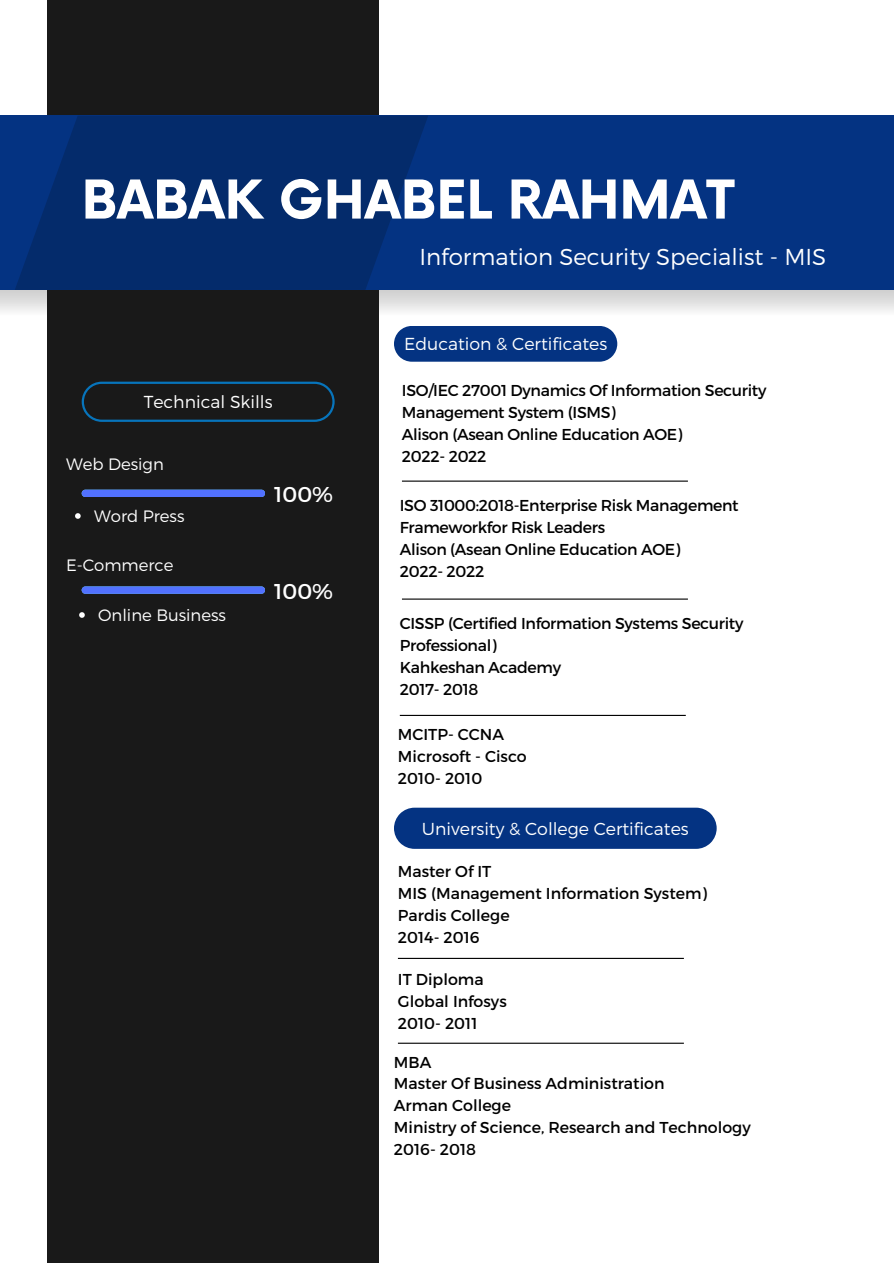
<style>
.page{position:relative;width:894px;height:1264px;background:#fff}
.page>*{position:absolute;margin:0;border:0;box-sizing:border-box;transform-origin:0 0}
.t1{font:700 52.05px "Now";color:#fff}
.t2{font:300 22.95px "Montserrat";color:#fff}
.t3{font:21.45px "Montserrat";color:#fff}
.t4{font:300 17.25px "Montserrat";color:#fff}
.t5{font:300 16.5px "Montserrat";color:#fff}
.t6{font:15.75px/21.9px "Montserrat";letter-spacing:-.02em;color:#010101}
.t7{font:15.75px "Montserrat";color:#010101}
</style>
<div class="page">
<svg style="left:0;top:290px;width:893px;height:41px"></svg>
<div style="left:47px;top:0;width:331px;height:1263px;background:#191919"></div>
<div style="left:394px;top:326px;width:223px;height:36px;background:#043382"></div>
<div style="left:0;top:116px;width:893px;height:174px;background:#043382"></div>
<svg style="left:15px;top:116px;width:413px;height:174px;fill:#042b6b"></svg>
<hr style="left:402px;top:598px;width:285px;height:1px;background:#000">
<hr style="left:398px;top:1042px;width:285px;height:1px;background:#000">
<hr style="left:402px;top:480px;width:285px;height:1px;background:#000">
<hr style="left:399px;top:715px;width:286px;height:1px;background:#000">
<hr style="left:398px;top:957px;width:285px;height:2px;background:#000">
<svg style="left:82px;top:381px;width:252px;height:41px"></svg>
<div style="left:82px;top:489px;width:183px;height:8px;background:#5271ff;border-radius:4px"></div>
<svg style="left:75px;top:513px;width:6px;height:6px"></svg>
<div style="left:394px;top:807px;width:322px;height:41px;background:#043382"></div>
<div style="left:82px;top:586px;width:183px;height:7px;background:#5271ff;border-radius:4px"></div>
<svg style="left:79px;top:612px;width:6px;height:6px"></svg>
<p class="t1" style="left:82px;top:172px;width:654px">BABAK GHABEL RAHMAT</p>
<p class="t2" style="left:419px;top:242px;width:408px">Information Security Specialist - MIS</p>
<p class="t4" style="left:144px;top:390px;width:130px">Technical Skills</p>
<p class="t5" style="left:66px;top:453px;width:99px">Web Design</p>
<p class="t5" style="left:94px;top:505px;width:92px">Word Press</p>
<p class="t5" style="left:66px;top:554px;width:109px">E-Commerce</p>
<p class="t5" style="left:98px;top:604px;width:129px">Online Business</p>
<h3 class="t3" style="left:274px;top:480px;width:60px">100%</h3>
<h3 class="t3" style="left:274px;top:577px;width:60px">100%</h3>
<p class="t4" style="left:404px;top:332px;width:204px">Education &amp; Certificates</p>
<p class="t6" style="left:402px;top:379px;width:366px">ISO/IEC 27001 Dynamics Of Information Security<br>Management System (ISMS)</p>
<p class="t6" style="left:402px;top:423px;width:282px">Alison (Asean Online Education AOE)</p>
<p class="t6" style="left:402px;top:444px;width:86px">2022- 2022</p>
<p class="t6" style="left:399px;top:494px;width:340px">ISO 31000:2018-Enterprise Risk Management<br>Frameworkfor Risk Leaders</p>
<p class="t6" style="left:399px;top:537px;width:282px">Alison (Asean Online Education AOE)</p>
<p class="t6" style="left:399px;top:559px;width:86px">2022- 2022</p>
<p class="t6" style="left:399px;top:611px;width:345px">CISSP (Certified Information Systems Security<br>Professional)</p>
<p class="t6" style="left:399px;top:655px;width:163px">Kahkeshan Academy</p>
<p class="t6" style="left:399px;top:677px;width:80px">2017- 2018</p>
<p class="t7" style="left:398px;top:724px;width:108px">MCITP- CCNA</p>
<p class="t7" style="left:398px;top:745px;width:130px">Microsoft - Cisco</p>
<p class="t7" style="left:398px;top:767px;width:86px">2010- 2010</p>
<p class="t4" style="left:422px;top:817px;width:268px">University &amp; College Certificates</p>
<p class="t7" style="left:398px;top:861px;width:95px">Master Of IT</p>
<h1 class="t7" style="left:398px;top:883px;width:310px">MIS (Management Information System)</h1>
<h2 class="t7" style="left:398px;top:905px;width:113px">Pardis College</h2>
<p class="t7" style="left:398px;top:926px;width:83px">2014- 2016</p>
<p class="t7" style="left:398px;top:969px;width:87px">IT Diploma</p>
<p class="t7" style="left:398px;top:991px;width:110px">Global Infosys</p>
<p class="t7" style="left:398px;top:1012px;width:81px">2010- 2011</p>
<p class="t6" style="left:394px;top:1050px;width:39px">MBA</p>
<p class="t7" style="left:394px;top:1073px;width:272px">Master Of Business Administration</p>
<p class="t7" style="left:394px;top:1095px;width:118px">Arman College</p>
<p class="t7" style="left:394px;top:1117px;width:358px">Ministry of Science, Research and Technology</p>
<p class="t7" style="left:394px;top:1139px;width:84px">2016- 2018</p>
</div>
